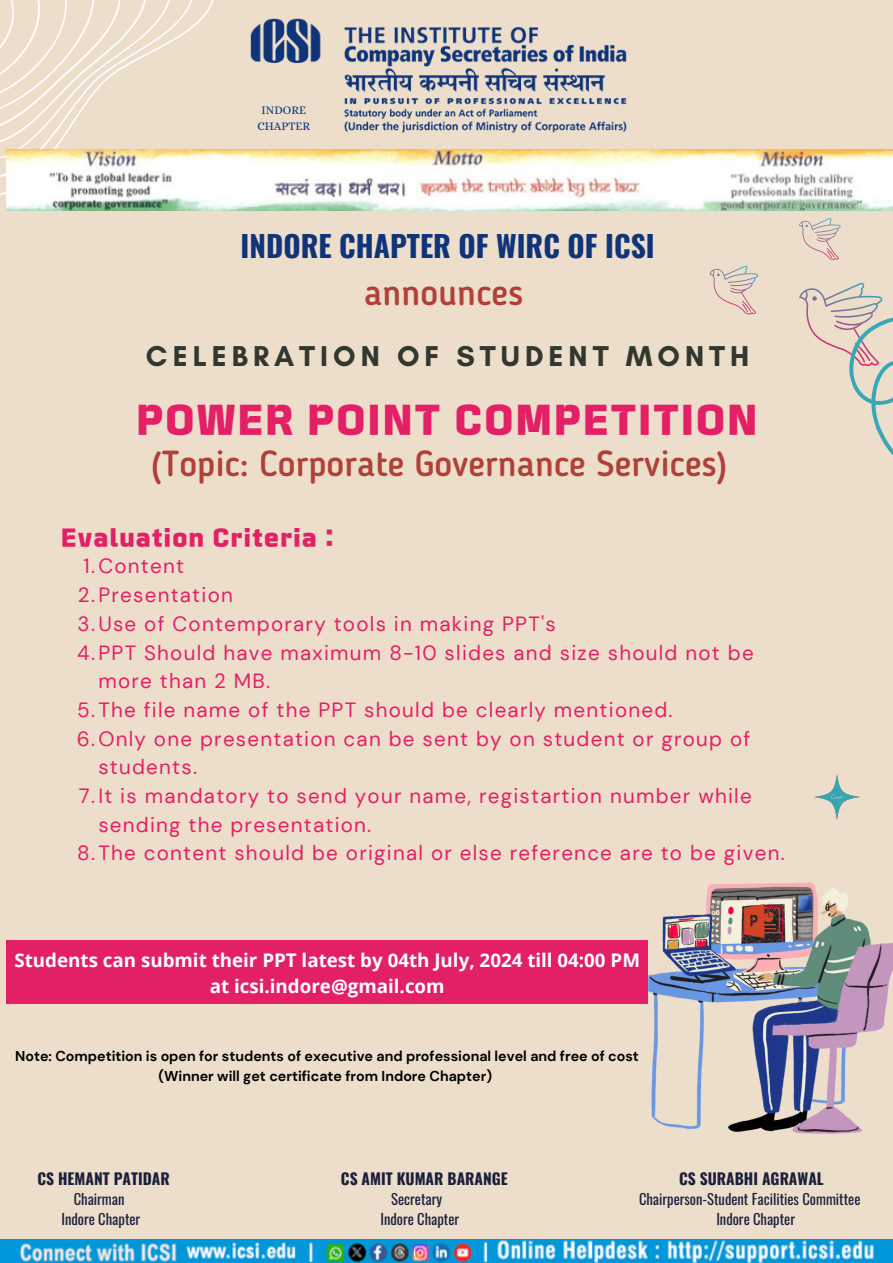
<style>
.page{position:relative;width:893px;height:1263px;background:#ecdecb}
.page>*{position:absolute;margin:0;border:0;box-sizing:border-box;transform-origin:0 0}
.t1{font:37.88px "Tlab Retrolife B";letter-spacing:.06em;color:#e32066}
.t2{font:500 36px "Blogger Sans";color:#b04138}
.t3{font:700 29.47px "Oswald";color:#0f3479}
.t4{font:700 29.25px "Glacial Indifference";letter-spacing:.17em;color:#32372f}
.t5{font:22.88px "Tlab Retrolife B";letter-spacing:.06em;color:#e32066}
.t6{font:20.55px/28.7px "DM Sans";letter-spacing:.06em;color:#e32066}
.t7{font:700 18.75px/25.9px "Open Sans";color:#fff;text-align:center}
.t8{font:700 15.52px "Oswald";color:#1c1f3c}
.t9{font:14.55px "Oswald";color:#1c1f3c}
.t10{font:700 14.25px "DM Sans";color:#000}
.t11{font:11.62px "Alice";color:#0f3479}
</style>
<div class="page">
<img style="left:648px;top:882px;width:245px;height:251px">
<svg style="left:0;top:0;width:217px;height:196px"></svg>
<svg style="left:709px;top:265px;width:49px;height:50px"></svg>
<svg style="left:799px;top:218px;width:94px;height:238px"></svg>
<img style="left:815px;top:775px;width:44px;height:44px">
<img style="left:250px;top:19px;width:376px;height:114px">
<img style="left:6px;top:150px;width:887px;height:61px">
<img style="left:742px;top:901px;width:40px;height:39px">
<div style="left:6px;top:940px;width:642px;height:64px;background:#e32066"></div>
<img style="left:0;top:1240px;width:893px;height:23px">
<p class="t11" style="left:261px;top:104px;width:46px">INDORE</p>
<p class="t11" style="left:257px;top:120px;width:54px">CHAPTER</p>
<p class="t3" style="left:241px;top:223px;width:415px">INDORE CHAPTER OF WIRC OF ICSI</p>
<p class="t2" style="left:364px;top:277px;width:161px">announces</p>
<p class="t4" style="left:146px;top:338px;width:605px">CELEBRATION OF STUDENT MONTH</p>
<h2 class="t1" style="left:136px;top:394px;width:622px">POWER POINT COMPETITION</h2>
<p class="t2" style="left:151px;top:449px;width:578px">(Topic: Corporate Governance Services)</p>
<h4 class="t5" style="left:61px;top:522px;width:274px">Evaluation Criteria :</h4>
<p class="t6" style="left:84px;top:552px;width:102px">1.Content</p>
<h3 class="t6" style="left:78px;top:581px;width:156px">2.Presentation</h3>
<p class="t6" style="left:78px;top:609px;width:480px">3.Use of Contemporary tools in making PPT's</p>
<p class="t6" style="left:98px;top:638px;width:657px;text-indent:-21px">4.PPT Should have maximum 8-10 slides and size should not be more than 2 MB.</p>
<h2 class="t6" style="left:77px;top:696px;width:597px">5.The file name of the PPT should be clearly mentioned.</h2>
<p class="t6" style="left:98px;top:724px;width:653px;text-indent:-22px">6.Only one presentation can be sent by on student or group of students.</p>
<h3 class="t6" style="left:98px;top:782px;width:655px;text-indent:-20px">7.It is mandatory to send your name, registartion number while sending the presentation.</h3>
<h1 class="t6" style="left:77px;top:839px;width:709px">8.The content should be original or else reference are to be given.</h1>
<p class="t7" style="left:14px;top:947px;width:627px">Students can submit their PPT latest by 04th July, 2024 till 04:00 PM at icsi.indore@gmail.com</p>
<h5 class="t10" style="left:15px;top:1047px;width:625px">Note: Competition is open for students of executive and professional level and free of cost</h5>
<p class="t10" style="left:158px;top:1067px;width:335px">(Winner will get certificate from Indore Chapter)</p>
<p class="t8" style="left:37px;top:1166px;width:134px">CS HEMANT PATIDAR</p>
<p class="t8" style="left:341px;top:1166px;width:168px">CS AMIT KUMAR BARANGE</p>
<p class="t8" style="left:679px;top:1166px;width:146px">CS SURABHI AGRAWAL</p>
<p class="t9" style="left:74px;top:1187px;width:52px">Chairman</p>
<p class="t9" style="left:391px;top:1187px;width:52px">Secretary</p>
<p class="t9" style="left:639px;top:1187px;width:223px">Chairperson-Student Facilities Committee</p>
<p class="t9" style="left:62px;top:1207px;width:80px">Indore Chapter</p>
<p class="t9" style="left:380px;top:1207px;width:80px">Indore Chapter</p>
<p class="t9" style="left:716px;top:1207px;width:80px">Indore Chapter</p>
</div>
